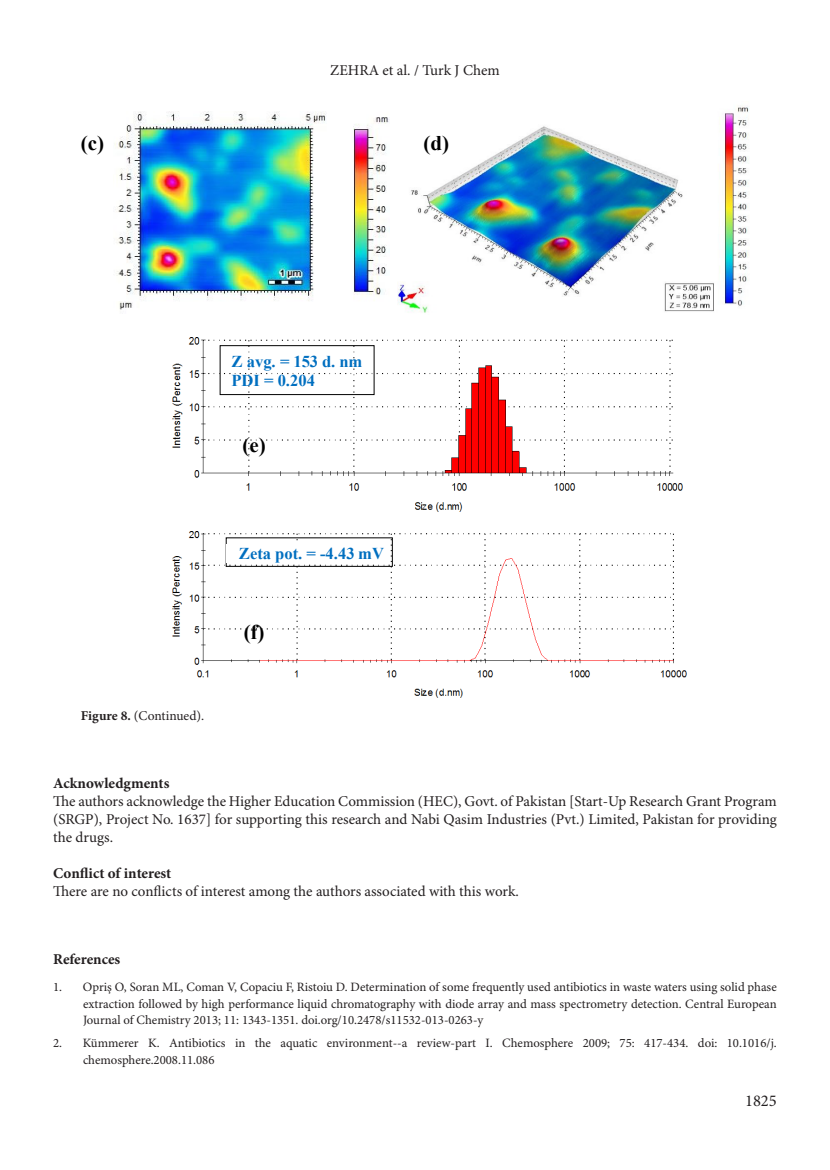
<style>
.page{position:relative;width:830px;height:1170px;background:#fff}
.page>*{position:absolute;margin:0;border:0;box-sizing:border-box;transform-origin:0 0}
.t1{font:700 20.85px "Times New Roman";color:#000}
.t2{font:700 16.5px/18.8px "Times New Roman";color:#006fc0}
.t3{font:16.5px "Minion Pro";color:#231f20}
.t4{font:15px/18px "Minion Pro";color:#231f20;text-align:justify}
.t5{font:700 15px "Minion Pro";color:#231f20}
.Gövde_Metni{font:13.5px "Minion Pro";color:#231f20}
.Referanslar{font:12.75px/16.5px "Minion Pro";color:#231f20;text-align:justify}
.s1{font-weight:700}
</style>
<div class="page">
<img style="left:115px;top:111px;width:274px;height:199px">
<img style="left:398px;top:107px;width:350px;height:206px">
<img style="left:172px;top:337px;width:510px;height:174px">
<div style="left:220px;top:345px;width:154px;height:50px;border:1px solid #000"></div>
<img style="left:242px;top:433px;width:25px;height:23px">
<img style="left:172px;top:531px;width:514px;height:166px">
<div style="left:226px;top:544px;width:158px;height:18px;background:#fff"></div>
<p class="t1" style="left:81px;top:128px;width:25px">(c)</p>
<p class="t4" style="left:330px;top:62px;width:171px">ZEHRA et al. / Turk J Chem</p>
<p class="t1" style="left:423px;top:128px;width:27px">(d)</p>
<p class="t2" style="left:231px;top:352px;width:132px">Z avg. = 153 d. nm<br>PDI = 0.204</p>
<p class="t1" style="left:242px;top:429px;width:25px">(e)</p>
<p class="Gövde_Metni" style="left:81px;top:708px;width:125px"><span class="s1">Figure 8.</span> (Continued).</p>
<p class="t2" style="left:239px;top:543px;width:147px">Zeta pot. = -4.43 mV</p>
<p class="t1" style="left:243px;top:616px;width:22px">(f)</p>
<p class="t5" style="left:53px;top:772px;width:118px">Acknowledgments</p>
<p class="t4" style="left:53px;top:792px;width:724px">The authors acknowledge the Higher Education Commission (HEC), Govt. of Pakistan [Start-Up Research Grant Program (SRGP), Project No. 1637] for supporting this research and Nabi Qasim Industries (Pvt.) Limited, Pakistan for providing the drugs.</p>
<p class="t5" style="left:53px;top:862px;width:120px">Conflict of interest</p>
<p class="t4" style="left:53px;top:882px;width:467px">There are no conflicts of interest among the authors associated with this work.</p>
<p class="t5" style="left:53px;top:948px;width:69px">References</p>
<p class="Referanslar" style="left:83px;top:979px;width:695px;text-indent:-30px">1. Opriş O, Soran ML, Coman V, Copaciu F, Ristoiu D. Determination of some frequently used antibiotics in waste waters using solid phase extraction followed by high performance liquid chromatography with diode array and mass spectrometry detection. Central European Journal of Chemistry 2013; 11: 1343-1351. doi.org/10.2478/s11532-013-0263-y</p>
<p class="Referanslar" style="left:83px;top:1035px;width:695px;text-indent:-30px">2. Kümmerer K. Antibiotics in the aquatic environment--a review-part I. Chemosphere 2009; 75: 417-434. doi: 10.1016/j. chemosphere.2008.11.086</p>
<p class="t3" style="left:744px;top:1090px;width:33px">1825</p>
</div>
